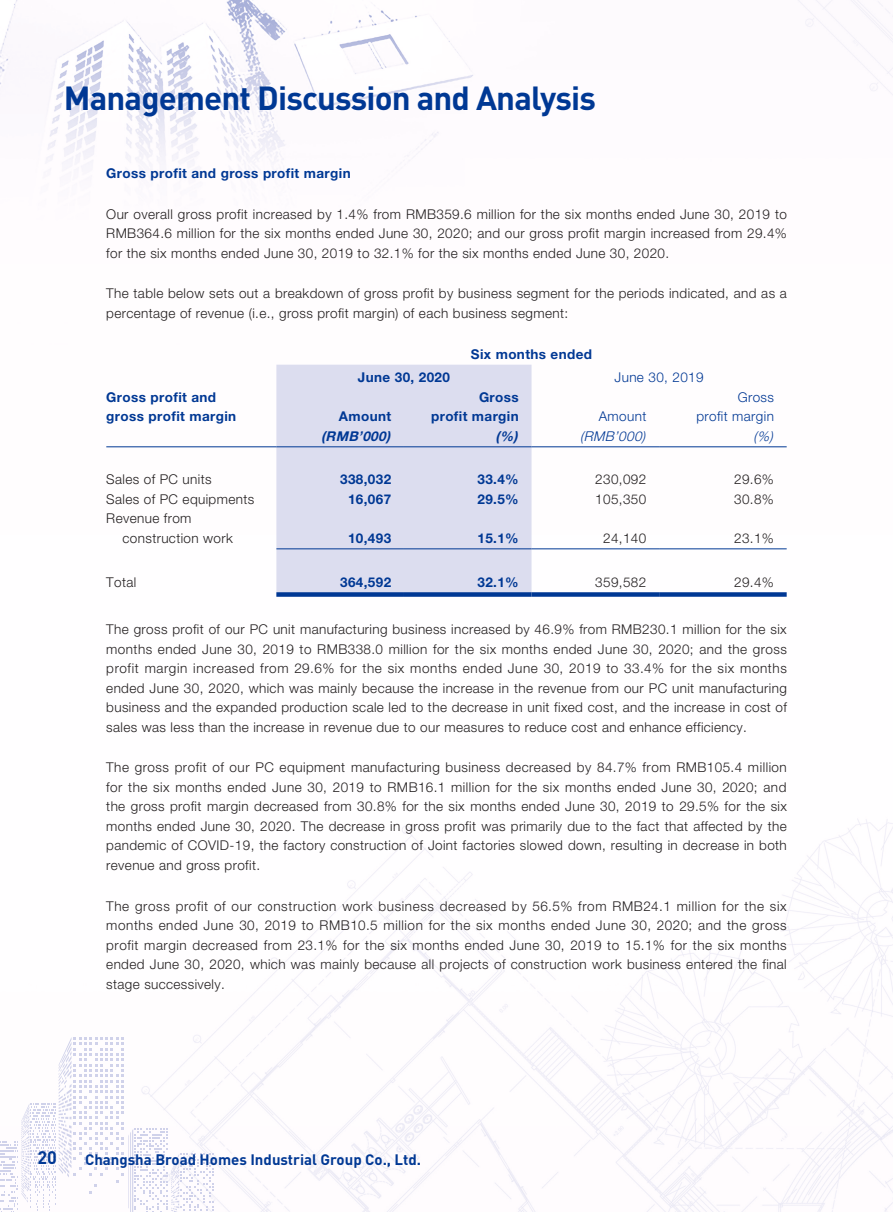
<style>
.page{position:relative;width:893px;height:1212px;background:#fff}
.page>*{position:absolute;margin:0;border:0;box-sizing:border-box;transform-origin:0 0}
.t1{font:700 33px "DIN";letter-spacing:-.025em;color:#003894}
.t2{font:700 18px "DIN";color:#003894}
.t3{font:700 15px "DIN";color:#003894}
._00_Body_text{font:300 13.5px/19.5px "Helvetica Neue LT Std";letter-spacing:.03em;color:#231f20;text-align:justify}
._50_Table_Body{font:700 13.5px "Helvetica Neue LT Std";letter-spacing:.03em;color:#003894}
._50_Table_Body-2{font:300 13.5px/19.5px "Helvetica Neue LT Std";letter-spacing:.03em;color:#231f20}
._50_Table_Body-3{font:300 13.5px "Helvetica Neue LT Std";letter-spacing:.03em;color:#003894}
._02_Heading_2{font:700 13.5px "Helvetica Neue LT Std";letter-spacing:.03em;color:#003894}
._50_Table_Body-4{font:italic 700 13.5px "Helvetica Neue LT Std";color:#003894}
._50_Table_Body-5{font:italic 300 13.5px "Helvetica Neue LT Std";color:#003894}
</style>
<div class="page">
<img style="left:0;top:0;width:893px;height:1212px">
<svg style="left:0;top:1037px;width:213px;height:175px"></svg>
<div style="left:276px;top:365px;width:255px;height:227px;background:#dcddef"></div>
<hr style="left:106px;top:446px;width:170px;height:1px;background:#003894">
<hr style="left:276px;top:446px;width:128px;height:1px;background:#003894">
<hr style="left:404px;top:446px;width:127px;height:1px;background:#003894">
<hr style="left:531px;top:446px;width:128px;height:1px;background:#003894">
<hr style="left:659px;top:446px;width:128px;height:1px;background:#003894">
<hr style="left:276px;top:548px;width:128px;height:1px;background:#003894">
<hr style="left:404px;top:548px;width:127px;height:1px;background:#003894">
<hr style="left:531px;top:548px;width:128px;height:1px;background:#003894">
<hr style="left:659px;top:548px;width:128px;height:1px;background:#003894">
<div style="left:276px;top:592px;width:128px;height:5px;background:#003894"></div>
<div style="left:404px;top:592px;width:127px;height:5px;background:#003894"></div>
<div style="left:531px;top:592px;width:128px;height:5px;background:#003894"></div>
<div style="left:659px;top:592px;width:128px;height:5px;background:#003894"></div>
<h1 class="t1" style="left:64px;top:76px;width:534px">Management Discussion and Analysis</h1>
<p class="_02_Heading_2" style="left:106px;top:165px;width:246px">Gross profit and gross profit margin</p>
<p class="_00_Body_text" style="left:106px;top:204px;width:682px">Our overall gross profit increased by 1.4% from RMB359.6 million for the six months ended June 30, 2019 to RMB364.6 million for the six months ended June 30, 2020; and our gross profit margin increased from 29.4% for the six months ended June 30, 2019 to 32.1% for the six months ended June 30, 2020.</p>
<p class="_00_Body_text" style="left:106px;top:284px;width:682px">The table below sets out a breakdown of gross profit by business segment for the periods indicated, and as a percentage of revenue (i.e., gross profit margin) of each business segment:</p>
<p class="_50_Table_Body" style="left:471px;top:345px;width:123px">Six months ended</p>
<p class="_50_Table_Body" style="left:358px;top:369px;width:94px">June 30, 2020</p>
<p class="_50_Table_Body-3" style="left:615px;top:369px;width:91px">June 30, 2019</p>
<p class="_50_Table_Body" style="left:106px;top:389px;width:111px">Gross profit and</p>
<p class="_50_Table_Body" style="left:106px;top:408px;width:132px">gross profit margin</p>
<p class="_50_Table_Body" style="left:339px;top:408px;width:54px">Amount</p>
<p class="_50_Table_Body" style="left:479px;top:389px;width:41px">Gross</p>
<p class="_50_Table_Body" style="left:431px;top:408px;width:89px">profit margin</p>
<p class="_50_Table_Body-3" style="left:599px;top:408px;width:49px">Amount</p>
<p class="_50_Table_Body-3" style="left:738px;top:389px;width:38px">Gross</p>
<p class="_50_Table_Body-3" style="left:696px;top:408px;width:79px">profit margin</p>
<p class="_50_Table_Body-4" style="left:321px;top:428px;width:70px">(RMB’000)</p>
<p class="_50_Table_Body-4" style="left:495px;top:428px;width:24px">(%)</p>
<p class="_50_Table_Body-5" style="left:580px;top:428px;width:67px">(RMB’000)</p>
<p class="_50_Table_Body-5" style="left:753px;top:428px;width:21px">(%)</p>
<p class="_50_Table_Body-2" style="left:106px;top:470px;width:107px">Sales of PC units</p>
<p class="_50_Table_Body" style="left:340px;top:471px;width:53px">338,032</p>
<p class="_50_Table_Body" style="left:477px;top:471px;width:43px">33.4%</p>
<p class="_50_Table_Body-2" style="left:595px;top:470px;width:53px">230,092</p>
<p class="_50_Table_Body-2" style="left:734px;top:470px;width:41px">29.6%</p>
<p class="_50_Table_Body-2" style="left:106px;top:489px;width:149px">Sales of PC equipments</p>
<p class="_50_Table_Body" style="left:348px;top:491px;width:45px">16,067</p>
<p class="_50_Table_Body" style="left:477px;top:491px;width:43px">29.5%</p>
<p class="_50_Table_Body-2" style="left:595px;top:489px;width:53px">105,350</p>
<p class="_50_Table_Body-2" style="left:734px;top:489px;width:41px">30.8%</p>
<p class="_50_Table_Body-2" style="left:123px;top:509px;width:112px;text-indent:-16px">Revenue from construction work</p>
<p class="_50_Table_Body" style="left:348px;top:530px;width:45px">10,493</p>
<p class="_50_Table_Body" style="left:477px;top:530px;width:43px">15.1%</p>
<p class="_50_Table_Body-2" style="left:603px;top:528px;width:45px">24,140</p>
<p class="_50_Table_Body-2" style="left:734px;top:528px;width:41px">23.1%</p>
<p class="_50_Table_Body-2" style="left:106px;top:572px;width:32px">Total</p>
<p class="_50_Table_Body" style="left:340px;top:573px;width:53px">364,592</p>
<p class="_50_Table_Body" style="left:477px;top:573px;width:43px">32.1%</p>
<p class="_50_Table_Body-2" style="left:595px;top:572px;width:53px">359,582</p>
<p class="_50_Table_Body-2" style="left:734px;top:572px;width:41px">29.4%</p>
<p class="_00_Body_text" style="left:106px;top:619px;width:682px">The gross profit of our PC unit manufacturing business increased by 46.9% from RMB230.1 million for the six months ended June 30, 2019 to RMB338.0 million for the six months ended June 30, 2020; and the gross profit margin increased from 29.6% for the six months ended June 30, 2019 to 33.4% for the six months ended June 30, 2020, which was mainly because the increase in the revenue from our PC unit manufacturing business and the expanded production scale led to the decrease in unit fixed cost, and the increase in cost of sales was less than the increase in revenue due to our measures to reduce cost and enhance efficiency.</p>
<p class="_00_Body_text" style="left:106px;top:757px;width:682px">The gross profit of our PC equipment manufacturing business decreased by 84.7% from RMB105.4 million for the six months ended June 30, 2019 to RMB16.1 million for the six months ended June 30, 2020; and the gross profit margin decreased from 30.8% for the six months ended June 30, 2019 to 29.5% for the six months ended June 30, 2020. The decrease in gross profit was primarily due to the fact that affected by the pandemic of COVID-19, the factory construction of Joint factories slowed down, resulting in decrease in both revenue and gross profit.</p>
<p class="_00_Body_text" style="left:106px;top:896px;width:682px">The gross profit of our construction work business decreased by 56.5% from RMB24.1 million for the six months ended June 30, 2019 to RMB10.5 million for the six months ended June 30, 2020; and the gross profit margin decreased from 23.1% for the six months ended June 30, 2019 to 15.1% for the six months ended June 30, 2020, which was mainly because all projects of construction work business entered the final stage successively.</p>
<h2 class="t2" style="left:37px;top:1146px;width:21px">20</h2>
<p class="t3" style="left:85px;top:1149px;width:338px">Changsha Broad Homes Industrial Group Co., Ltd.</p>
</div>
